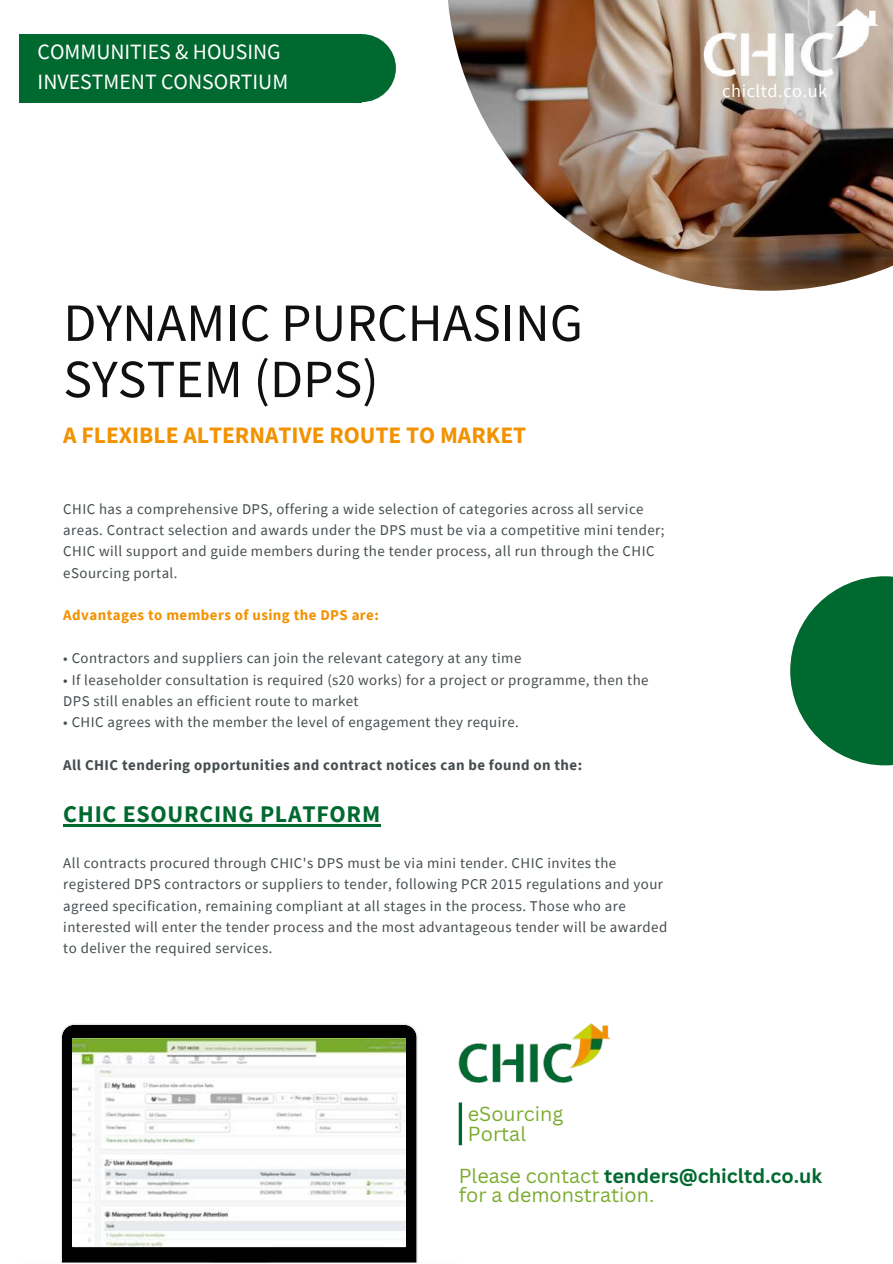
<style>
.page{position:relative;width:893px;height:1264px;background:#fff}
.page>*{position:absolute;margin:0;border:0;box-sizing:border-box;transform-origin:0 0}
.t1{font:53.85px/56.2px "Source Sans Pro";color:#12100f}
.t2{font:700 23.85px "Source Sans Pro";letter-spacing:.03em;color:#00692f}
.t3{font:700 23.55px "Source Sans Pro";color:#f39200}
.t4{font:21.9px/30.3px "Source Sans Pro";color:#fff}
.t5{font:19.8px/19.5px "Canva Sans";color:#79ac2c}
.t6{font:18.3px "Source Sans Pro";letter-spacing:.03em;color:#fff}
.t7{font:14.85px/21.3px "Source Sans Pro";letter-spacing:.03em;color:#454d4f}
.t8{font:700 14.85px "Source Sans Pro";letter-spacing:.03em;color:#454d4f}
.t9{font:700 14.85px "Source Sans Pro";letter-spacing:.03em;color:#f39200}
.s1{font-weight:700;color:#00692f}
</style>
<div class="page">
<div style="left:328px;top:34px;width:68px;height:68px;background:#00692f;border-radius:50%"></div>
<svg style="left:790px;top:576px;width:102px;height:189px;fill:#00692f"></svg>
<div style="left:20px;top:34px;width:342px;height:68px;background:#00692f"></div>
<img style="left:448px;top:0;width:444px;height:291px">
<img style="left:696px;top:6px;width:182px;height:83px">
<img style="left:458px;top:1023px;width:152px;height:59px">
<svg style="left:458px;top:1102px;width:4px;height:43px"></svg>
<svg style="left:61px;top:1024px;width:357px;height:238px;background:#1b1b1b"></svg>
<hr style="left:210px;top:1262px;width:58px;height:1px;background:#ccc">
<img style="left:73px;top:1038px;width:332px;height:208px">
<hr style="left:63px;top:824px;width:318px;height:2px;background:#00692f">
<h3 class="t4" style="left:38px;top:36px;width:252px">COMMUNITIES &amp; HOUSING<br>INVESTMENT CONSORTIUM</h3>
<p class="t6" style="left:722px;top:79px;width:106px">chicltd.co.uk</p>
<h1 class="t1" style="left:63px;top:293px;width:521px">DYNAMIC PURCHASING<br>SYSTEM (DPS)</h1>
<h3 class="t3" style="left:63px;top:419px;width:464px">A FLEXIBLE ALTERNATIVE ROUTE TO MARKET</h3>
<p class="t7" style="left:63px;top:497px;width:602px">CHIC has a comprehensive DPS, offering a wide selection of categories across all service areas. Contract selection and awards under the DPS must be via a competitive mini tender; CHIC will support and guide members during the tender process, all run through the CHIC eSourcing portal.</p>
<p class="t9" style="left:63px;top:606px;width:317px">Advantages to members of using the DPS are:</p>
<p class="t7" style="left:63px;top:647px;width:459px">• Contractors and suppliers can join the relevant category at any time</p>
<p class="t7" style="left:63px;top:668px;width:586px">• If leaseholder consultation is required (s20 works) for a project or programme, then the<br>DPS still enables an efficient route to market</p>
<p class="t7" style="left:63px;top:711px;width:457px">• CHIC agrees with the member the level of engagement they require.</p>
<p class="t8" style="left:63px;top:755px;width:520px">All CHIC tendering opportunities and contract notices can be found on the:</p>
<h2 class="t2" style="left:63px;top:798px;width:318px">CHIC ESOURCING PLATFORM</h2>
<p class="t7" style="left:63px;top:851px;width:605px">All contracts procured through CHIC's DPS must be via mini tender. CHIC invites the registered DPS contractors or suppliers to tender, following PCR 2015 regulations and your agreed specification, remaining compliant at all stages in the process. Those who are interested will enter the tender process and the most advantageous tender will be awarded to deliver the required services.</p>
<h3 class="t5" style="left:468px;top:1103px;width:97px">eSourcing<br>Portal</h3>
<h3 class="t5" style="left:458px;top:1165px;width:365px;line-height:19px">Please contact <span class="s1">tenders@chicltd.co.uk </span>for a demonstration.</h3>
</div>
